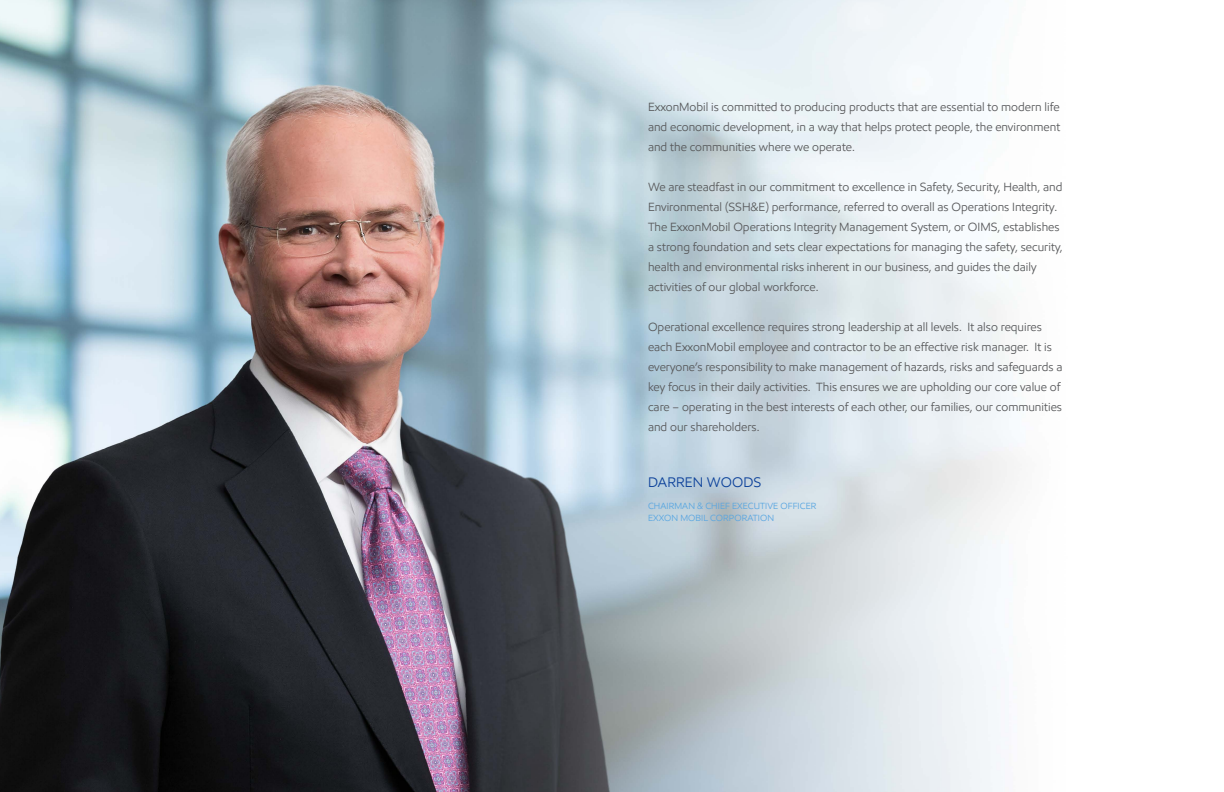
<style>
.page{position:relative;width:1224px;height:792px;background:#fff}
.page>*{position:absolute;margin:0;border:0;box-sizing:border-box;transform-origin:0 0}
.t1{font:14px "E Mprint";letter-spacing:.01em;color:#0c419a}
.t2{font:12px/20px "E Mprint";color:#58595b}
.t3{font:9px/12px "E Mprint";letter-spacing:.01em;color:#56a5e1}
</style>
<div class="page">
<img style="left:0;top:0;width:1016px;height:792px">
<p class="t2" style="left:648px;top:97px;width:414px;text-align:justify">ExxonMobil is committed to producing products that are essential to modern life and economic development, in a way that helps protect people, the environment and the communities where we operate.</p>
<p class="t2" style="left:648px;top:177px;width:416px">We are steadfast in our commitment to excellence in Safety, Security, Health, and Environmental (SSH&amp;E) performance, referred to overall as Operations Integrity.<br>The ExxonMobil Operations Integrity Management System, or OIMS, establishes a strong foundation and sets clear expectations for managing the safety, security, health and environmental risks inherent in our business, and guides the daily activities of our global workforce.</p>
<p class="t2" style="left:648px;top:317px;width:416px">Operational excellence requires strong leadership at all levels. It also requires each ExxonMobil employee and contractor to be an effective risk manager. It is everyone’s responsibility to make management of hazards, risks and safeguards a key focus in their daily activities. This ensures we are upholding our core value of care – operating in the best interests of each other, our families, our communities and our shareholders.</p>
<p class="t1" style="left:648px;top:473px;width:115px">DARREN WOODS</p>
<p class="t3" style="left:648px;top:500px;width:170px">CHAIRMAN &amp; CHIEF EXECUTIVE OFFICER<br>EXXON MOBIL CORPORATION</p>
</div>
